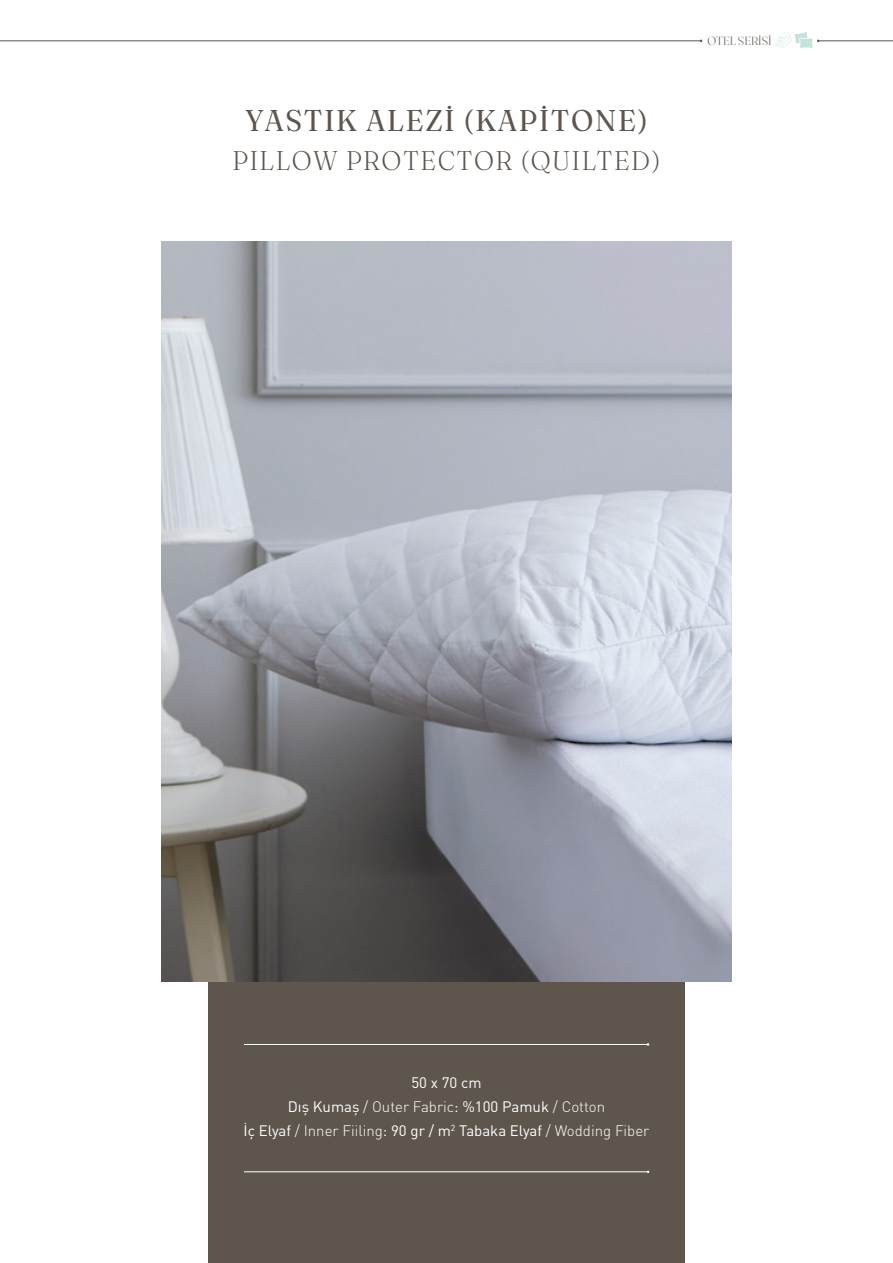
<style>
.page{position:relative;width:893px;height:1263px;background:#fff}
.page>*{position:absolute;margin:0;border:0;box-sizing:border-box;transform-origin:0 0}
.t1{font:30px "Fraunces 120 pt Soft";letter-spacing:.08em;color:#5e564d}
.t2{font:300 27px "Fraunces 120 pt Soft";letter-spacing:.08em;color:#5e564d}
.t3{font:15px/24px "DIN Pro";color:#fff;text-align:center}
.t4{font:300 12px "Fraunces 120 pt";color:#5e564d}
.s1{font-weight:300}
</style>
<div class="page">
<hr style="left:819px;top:41px;width:74px;height:1px;background:#5e564d">
<svg style="left:775px;top:32px;width:44px;height:16px"></svg>
<hr style="left:0;top:41px;width:700px;height:1px;background:#5e564d">
<div style="left:208px;top:960px;width:476px;height:303px;background:#5e564d"></div>
<hr style="left:244px;top:1044px;width:403px;height:1px;background:#fff">
<hr style="left:244px;top:1171px;width:403px;height:1px;background:#fff">
<img style="left:161px;top:242px;width:570px;height:739px">
<h1 class="t1" style="left:246px;top:97px;width:403px">YASTIK ALEZI (KAPITONE)</h1>
<h2 class="t2" style="left:233px;top:139px;width:428px">PILLOW PROTECTOR (QUILTED)</h2>
<p class="t4" style="left:707px;top:31px;width:66px">OTEL SERISI</p>
<p class="t3" style="left:244px;top:1070px;width:407px">50 x 70 cm<br>Dış Kumaş <span class="s1">/ Outer Fabric</span>: %100 Pamuk <span class="s1">/ Cotton<br></span>İç Elyaf <span class="s1">/ Inner Fiiling</span>: 90 gr / m<sup>2</sup> Tabaka Elyaf <span class="s1">/ Wodding Fiber</span></p>
</div>
